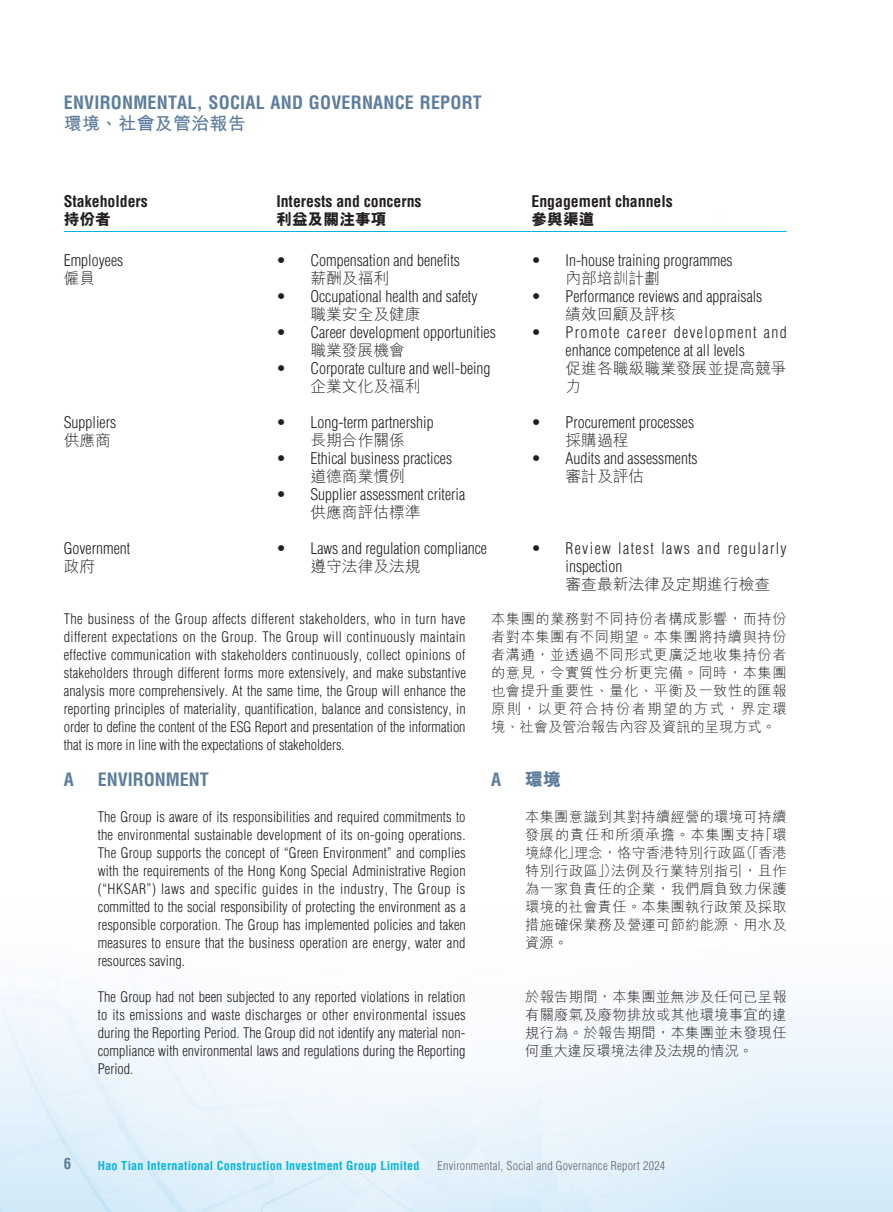
<style>
.page{position:relative;width:893px;height:1212px;background:#fff}
.page>*{position:absolute;margin:0;border:0;box-sizing:border-box;transform-origin:0 0}
.t1{font:700 condensed 18px "Helvetica LT Std";letter-spacing:.01em;color:#5c7d9d}
.t2{font:700 18px "M Hei HK";letter-spacing:.01em;color:#5c7d9d}
.t3{font:800 18px "M Hei HK";color:#5c7d9d}
.t4{font:300 condensed 15.75px "Helvetica LT Std";color:#231f20}
.t5{font:300 15.75px/18px "M Hei HK";color:#231f20}
.t6{font:300 condensed 15.75px/18px "Helvetica LT Std";letter-spacing:.04em;color:#231f20;text-align:center}
.t7{font:700 condensed 15.75px "Helvetica LT Std";color:#231f20}
.t8{font:300 condensed 15.75px/18px "Helvetica LT Std";letter-spacing:.085em;color:#231f20}
.t9{font:800 15.75px "M Hei HK";color:#231f20}
.t10{font:700 condensed 15px "Helvetica LT Std";color:#5c7d9d}
.t11{font:300 condensed 14.25px/18px "Helvetica LT Std";color:#231f20;text-align:justify}
.t12{font:300 14.25px/18px "M Hei HK";letter-spacing:.02em;color:#231f20;text-align:justify}
.t13{font:700 condensed 12px "Helvetica LT Std";letter-spacing:.025em;color:#00b5e6}
.t14{font:300 condensed 12px "Helvetica LT Std";letter-spacing:.025em;color:#636366}
</style>
<div class="page">
<hr style="left:64px;top:231px;width:212px;height:1px;background:#00b5e6">
<hr style="left:276px;top:231px;width:255px;height:1px;background:#00b5e6">
<hr style="left:531px;top:231px;width:256px;height:1px;background:#00b5e6">
<p class="t1" style="left:64px;top:92px;width:420px">ENVIRONMENTAL, SOCIAL AND GOVERNANCE REPORT</p>
<p class="t2" style="left:64px;top:111px;width:184px">環境、社會及管治報告</p>
<p class="t7" style="left:64px;top:192px;width:85px">Stakeholders</p>
<p class="t7" style="left:276px;top:192px;width:147px">Interests and concerns</p>
<p class="t7" style="left:531px;top:192px;width:143px">Engagement channels</p>
<p class="t9" style="left:64px;top:209px;width:49px">持份者</p>
<p class="t9" style="left:276px;top:209px;width:112px">利益及關注事項</p>
<p class="t9" style="left:531px;top:209px;width:64px">參與渠道</p>
<p class="t4" style="left:64px;top:250px;width:61px">Employees</p>
<p class="t5" style="left:64px;top:268px;width:33px">僱員</p>
<p class="t4" style="left:276px;top:250px;width:185px">• Compensation and benefits</p>
<p class="t5" style="left:310px;top:268px;width:80px">薪酬及福利</p>
<p class="t4" style="left:276px;top:286px;width:203px">• Occupational health and safety</p>
<p class="t5" style="left:310px;top:304px;width:112px">職業安全及健康</p>
<p class="t4" style="left:276px;top:322px;width:221px">• Career development opportunities</p>
<p class="t5" style="left:310px;top:340px;width:96px">職業發展機會</p>
<p class="t4" style="left:276px;top:358px;width:216px">• Corporate culture and well-being</p>
<p class="t5" style="left:310px;top:376px;width:112px">企業文化及福利</p>
<p class="t4" style="left:531px;top:250px;width:203px">• In-house training programmes</p>
<p class="t5" style="left:566px;top:268px;width:96px">內部培訓計劃</p>
<p class="t4" style="left:531px;top:286px;width:232px">• Performance reviews and appraisals</p>
<p class="t5" style="left:566px;top:304px;width:112px">績效回顧及評核</p>
<p class="t6" style="left:531px;top:323px;width:257px">• Promote career development and enhance competence at all levels</p>
<p class="t5" style="left:566px;top:359px;width:223px">促進各職級職業發展並提高競爭力</p>
<p class="t4" style="left:64px;top:412px;width:54px">Suppliers</p>
<p class="t5" style="left:64px;top:431px;width:49px">供應商</p>
<p class="t4" style="left:64px;top:538px;width:68px">Government</p>
<p class="t5" style="left:64px;top:557px;width:33px">政府</p>
<p class="t4" style="left:276px;top:412px;width:159px">• Long-term partnership</p>
<p class="t5" style="left:310px;top:431px;width:96px">長期合作關係</p>
<p class="t4" style="left:276px;top:448px;width:177px">• Ethical business practices</p>
<p class="t5" style="left:310px;top:467px;width:96px">道德商業慣例</p>
<p class="t4" style="left:276px;top:484px;width:190px">• Supplier assessment criteria</p>
<p class="t5" style="left:310px;top:503px;width:112px">供應商評估標準</p>
<p class="t4" style="left:276px;top:538px;width:212px">• Laws and regulation compliance</p>
<p class="t5" style="left:310px;top:557px;width:112px">遵守法律及法規</p>
<p class="t4" style="left:531px;top:412px;width:164px">• Procurement processes</p>
<p class="t5" style="left:566px;top:431px;width:64px">採購過程</p>
<p class="t4" style="left:531px;top:448px;width:168px">• Audits and assessments</p>
<p class="t5" style="left:566px;top:467px;width:80px">審計及評估</p>
<p class="t8" style="left:566px;top:539px;width:223px;text-indent:-34px">• Review latest laws and regularly inspection</p>
<p class="t5" style="left:566px;top:575px;width:206px">審查最新法律及定期進行檢查</p>
<p class="t11" style="left:64px;top:610px;width:404px">The business of the Group affects different stakeholders, who in turn have different expectations on the Group. The Group will continuously maintain effective communication with stakeholders continuously, collect opinions of stakeholders through different forms more extensively, and make substantive analysis more comprehensively. At the same time, the Group will enhance the reporting principles of materiality, quantification, balance and consistency, in order to define the content of the ESG Report and presentation of the information that is more in line with the expectations of stakeholders.</p>
<p class="t1" style="left:64px;top:768px;width:12px">A</p>
<p class="t1" style="left:98px;top:768px;width:113px">ENVIRONMENT</p>
<p class="t11" style="left:98px;top:808px;width:370px">The Group is aware of its responsibilities and required commitments to the environmental sustainable development of its on-going operations.<br>The Group supports the concept of “Green Environment” and complies with the requirements of the Hong Kong Special Administrative Region (“HKSAR”) laws and specific guides in the industry, The Group is committed to the social responsibility of protecting the environment as a responsible corporation. The Group has implemented policies and taken measures to ensure that the business operation are energy, water and resources saving.</p>
<p class="t11" style="left:98px;top:988px;width:369px">The Group had not been subjected to any reported violations in relation to its emissions and waste discharges or other environmental issues during the Reporting Period. The Group did not identify any material non&shy;compliance with environmental laws and regulations during the Reporting Period.</p>
<p class="t12" style="left:491px;top:609px;width:297px">本集團的業務對不同持份者構成影響，而持份者對本集團有不同期望。本集團將持續與持份者溝通，並透過不同形式更廣泛地收集持份者的意見，令實質性分析更完備。同時，本集團也會提升重要性、量化、平衡及一致性的匯報原則，以更符合持份者期望的方式，界定環境、社會及管治報告內容及資訊的呈現方式。</p>
<p class="t1" style="left:491px;top:768px;width:12px">A</p>
<p class="t3" style="left:525px;top:768px;width:37px">環境</p>
<p class="t12" style="left:525px;top:807px;width:263px">本集團意識到其對持續經營的環境可持續發展的責任和所須承擔。本集團支持「環境綠化」理念，恪守香港特別行政區（「香港特別行政區」）法例及行業特別指引，且作為一家負責任的企業，我們肩負致力保護環境的社會責任。本集團執行政策及採取措施確保業務及營運可節約能源、用水及資源。</p>
<p class="t12" style="left:525px;top:987px;width:263px">於報告期間，本集團並無涉及任何已呈報有關廢氣及廢物排放或其他環境事宜的違規行為。於報告期間，本集團並未發現任何重大違反環境法律及法規的情況。</p>
<p class="t10" style="left:64px;top:1154px;width:9px">6</p>
<p class="t13" style="left:98px;top:1158px;width:323px">Hao Tian International Construction Investment Group Limited</p>
<p class="t14" style="left:438px;top:1158px;width:229px">Environmental, Social and Governance Report 2024</p>
</div>
